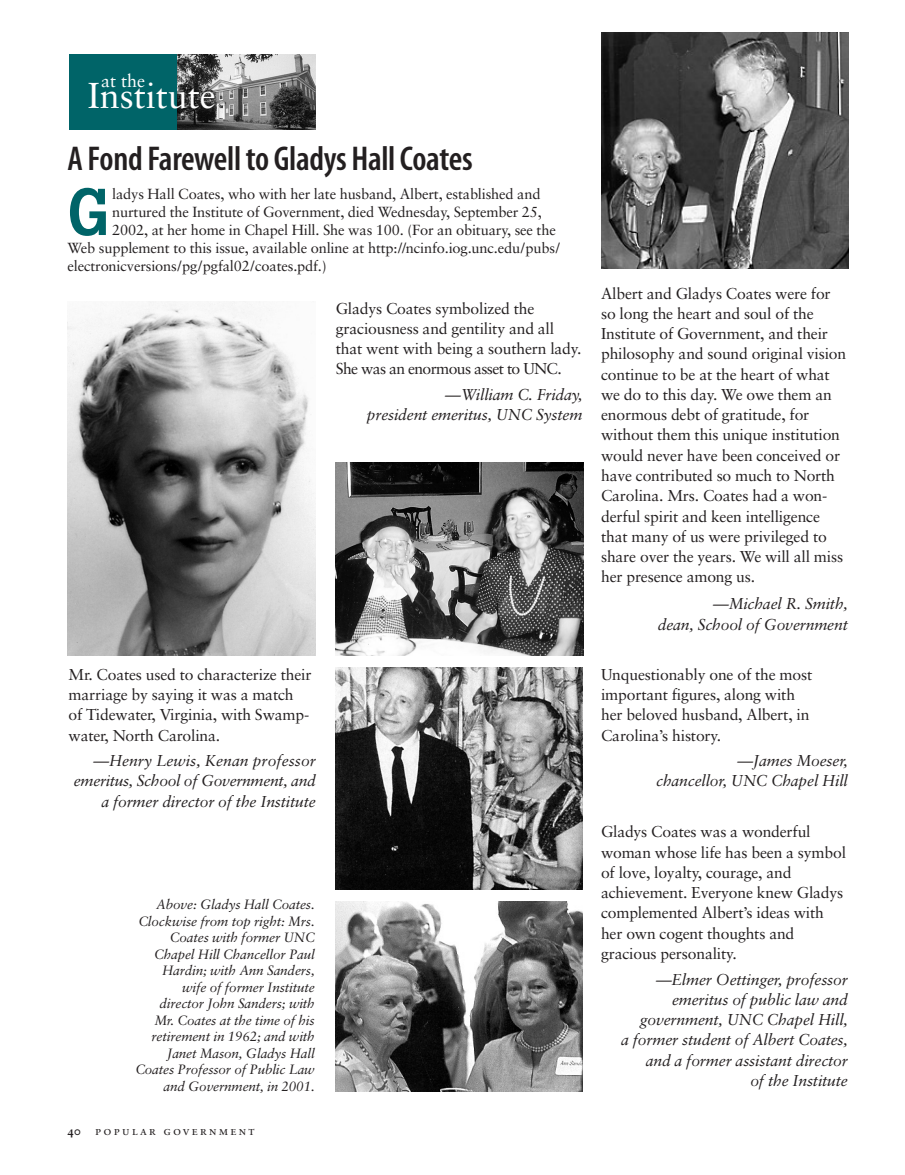
<style>
.page{position:relative;width:905px;height:1175px;background:#fff}
.page>*{position:absolute;margin:0;border:0;box-sizing:border-box;transform-origin:0 0}
.t1{font:500 65.4px "Boton";color:#006468}
.t2{font:36px "Sabon";color:#fff}
.t3{font:34.5px "Myriad MM 565 300";letter-spacing:-.01em;color:#231f20}
.t4{font:18px "Sabon";color:#fff}
.t5{font:15.75px/20.2px "Sabon";letter-spacing:-.01em;color:#231f20}
.t6{font:italic 15.75px/20.2px "Sabon";letter-spacing:-.01em;color:#231f20;text-align:right}
.t7{font:14.7px "Sabon";letter-spacing:-.01em;color:#231f20}
.t8{font:italic 13.5px/16.5px "Sabon";letter-spacing:-.01em;color:#231f20;text-align:right}
.t9{font:12.15px "Sabon Roman SC";letter-spacing:.185em;color:#231f20}
.s1{font-family:"Sabon Bold Os F"}
</style>
<div class="page">
<div style="left:69px;top:54px;width:127px;height:76px;background:#006468"></div>
<img style="left:178px;top:54px;width:137px;height:76px">
<img style="left:68px;top:302px;width:247px;height:353px">
<img style="left:336px;top:901px;width:246px;height:190px">
<img style="left:601px;top:32px;width:247px;height:236px">
<img style="left:336px;top:667px;width:246px;height:222px">
<img style="left:336px;top:463px;width:247px;height:192px">
<p class="t4" style="left:101px;top:73px;width:45px">at the</p>
<h2 class="t2" style="left:88px;top:80px;width:129px">Institute</h2>
<h3 class="t3" style="left:68px;top:146px;width:406px">A Fond Farewell to Gladys Hall Coates</h3>
<h1 class="t1" style="left:68px;top:189px;width:44px">G</h1>
<p class="t7" style="left:112px;top:188px;width:430px">ladys Hall Coates, who with her late husband, Albert, established and</p>
<p class="t7" style="left:112px;top:206px;width:431px">nurtured the Institute of Government, died Wednesday, September 25,</p>
<p class="t7" style="left:112px;top:224px;width:445px">2002, at her home in Chapel Hill. She was 100. (For an obituary, see the</p>
<p class="t7" style="left:67px;top:242px;width:494px">Web supplement to this issue, available online at http://ncinfo.iog.unc.edu/pubs/</p>
<p class="t7" style="left:67px;top:260px;width:261px">electronicversions/pg/pgfal02/coates.pdf.)</p>
<p class="t5" style="left:336px;top:299px;width:247px">Gladys Coates symbolized the graciousness and gentility and all that went with being a southern lady.<br>She was an enormous asset to UNC.</p>
<p class="t6" style="left:367px;top:386px;width:217px">—William C. Friday,<br>president emeritus, UNC System</p>
<p class="t5" style="left:69px;top:665px;width:244px">Mr. Coates used to characterize their marriage by saying it was a match<br>of Tidewater, Virginia, with Swamp&shy;water, North Carolina.</p>
<p class="t6" style="left:74px;top:752px;width:243px">—Henry Lewis, Kenan professor emeritus, School of Government, and a former director of the Institute</p>
<p class="t8" style="left:135px;top:897px;width:181px">Above: Gladys Hall Coates.<br>Clockwise from top right: Mrs.<br>Coates with former UNC<br>Chapel Hill Chancellor Paul<br>Hardin; with Ann Sanders, wife of former Institute director John Sanders; with<br>Mr. Coates at the time of his retirement in 1962; and with<br>Janet Mason, Gladys Hall<br>Coates Professor of Public Law and Government, in 2001.</p>
<p class="t9" style="left:68px;top:1125px;width:188px"><span class="s1">40</span> popular government</p>
<p class="t5" style="left:601px;top:284px;width:247px">Albert and Gladys Coates were for so long the heart and soul of the Institute of Government, and their philosophy and sound original vision continue to be at the heart of what we do to this day. We owe them an enormous debt of gratitude, for without them this unique institution would never have been conceived or have contributed so much to North Carolina. Mrs. Coates had a won&shy;derful spirit and keen intelligence that many of us were privileged to share over the years. We will all miss her presence among us.</p>
<p class="t6" style="left:657px;top:594px;width:192px;line-height:21px">—Michael R. Smith,<br>dean, School of Government</p>
<p class="t5" style="left:601px;top:665px;width:213px">Unquestionably one of the most important figures, along with her beloved husband, Albert, in<br>Carolina’s history.</p>
<p class="t6" style="left:656px;top:752px;width:193px">—James Moeser,<br>chancellor, UNC Chapel Hill</p>
<p class="t5" style="left:601px;top:823px;width:246px">Gladys Coates was a wonderful woman whose life has been a symbol of love, loyalty, courage, and achievement. Everyone knew Gladys complemented Albert’s ideas with her own cogent thoughts and gracious personality.</p>
<p class="t6" style="left:621px;top:970px;width:228px">—Elmer Oettinger, professor emeritus of public law and government, UNC Chapel Hill,<br>a former student of Albert Coates, and a former assistant director<br>of the Institute</p>
</div>
